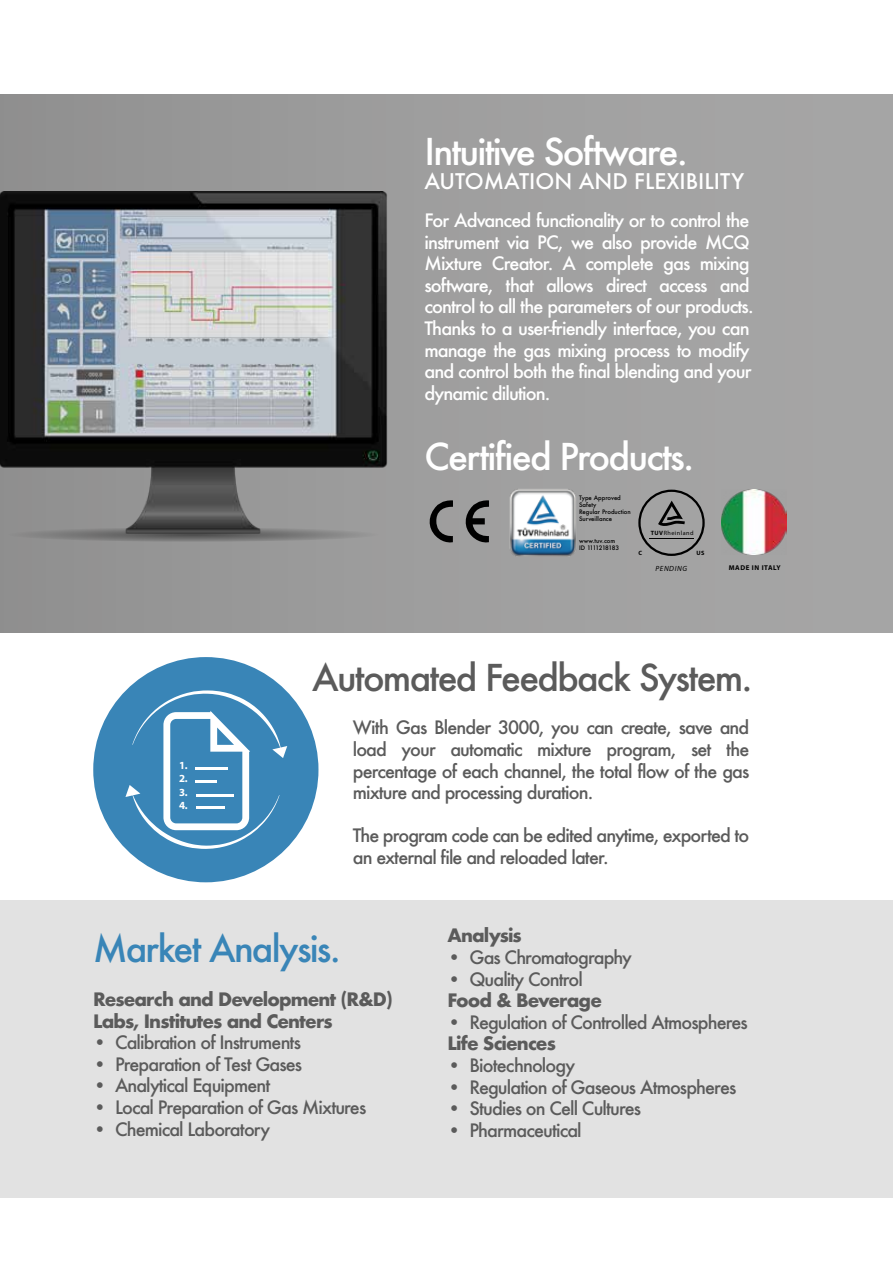
<style>
.page{position:relative;width:893px;height:1263px;background:#fff}
.page>*{position:absolute;margin:0;border:0;box-sizing:border-box;transform-origin:0 0}
.t1{font:500 36px "Futura";letter-spacing:-.05em;color:#fff}
.t2{font:500 36px "Futura";letter-spacing:-.05em;color:#5b5b5b}
.t3{font:500 36px "Futura";letter-spacing:-.05em;color:#3985b7}
.t4{font:500 21px "Futura";color:#fff}
.t5{font:500 18px/21.6px "Futura";letter-spacing:-.05em;color:#5b5b5b;text-align:justify}
.t6{font:500 18px/21.6px "Futura";letter-spacing:-.05em;color:#fff}
.t7{font:700 18px/21.6px "Futura";letter-spacing:-.05em;color:#5b5b5b}
.t8{font:700 10.95px/13px "Myriad Pro";color:#fff;text-align:justify}
.t9{font:italic 7.5px "Myriad Pro";letter-spacing:.075em;color:#000}
.t10{font:700 6.9px "Myriad Pro";letter-spacing:.075em;color:#000}
.t11{font:6.15px "Myriad Pro";letter-spacing:.075em;color:#000}
.t12{font:700 6.15px "Myriad Pro";color:#000}
.t13{font:500 6px/7.2px "Futura";color:#000}
.t14{font:500 6px/7.2px "Futura";letter-spacing:-.04em;color:#000}
.s1{font-weight:700}
</style>
<div class="page">
<div style="left:93px;top:657px;width:225px;height:225px;background:#3985b7;border-radius:50%"></div>
<div style="left:0;top:94px;width:893px;height:538px;background:linear-gradient(to right,#919191,#a8a8a8)"></div>
<img style="left:0;top:192px;width:404px;height:359px">
<div style="left:0;top:900px;width:893px;height:297px;background:#e2e2e2"></div>
<svg style="left:125px;top:690px;width:162px;height:159px"></svg>
<svg style="left:427px;top:500px;width:26px;height:44px"></svg>
<svg style="left:463px;top:500px;width:26px;height:44px"></svg>
<img style="left:722px;top:489px;width:65px;height:65px">
<svg style="left:638px;top:490px;width:67px;height:66px;background:#8a8989"></svg>
<hr style="left:650px;top:538px;width:44px;height:1px;background:#000">
<img style="left:509px;top:489px;width:70px;height:67px">
<h1 class="t1" style="left:424px;top:127px;width:265px">Intuitive Software.</h1>
<p class="t4" style="left:424px;top:167px;width:321px">AUTOMATION AND FLEXIBILITY</p>
<p class="t6" style="left:424px;top:209px;width:331px">For Advanced functionality or to control the instrument via PC, we also provide MCQ Mixture Creator. A complete gas mixing software, that allows direct access and control to all the parameters of our products.<br>Thanks to a user-friendly interface, you can manage the gas mixing process to modify and control both the final blending and your dynamic dilution.</p>
<h1 class="t1" style="left:424px;top:431px;width:271px">Certified Products.</h1>
<p class="t13" style="left:579px;top:494px;width:53px">Type Approved<br>Safety<br>Regular Production<br>Surveillance</p>
<p class="t14" style="left:579px;top:537px;width:42px">www.tuv.com<br>ID 1111218183</p>
<p class="t11" style="left:651px;top:529px;width:44px"><span class="s1">TUV</span>Rheinland</p>
<p class="t12" style="left:639px;top:549px;width:5px">C</p>
<p class="t12" style="left:696px;top:549px;width:10px">US</p>
<p class="t9" style="left:656px;top:563px;width:33px">PENDING</p>
<p class="t10" style="left:729px;top:564px;width:53px">MADE IN ITALY</p>
<p class="t8" style="left:179px;top:759px;width:10px">1.<br>2.<br>3.<br>4.</p>
<h1 class="t2" style="left:312px;top:653px;width:442px">Automated Feedback System.</h1>
<p class="t5" style="left:353px;top:717px;width:398px">With Gas Blender 3000, you can create, save and load your automatic mixture program, set the percentage of each channel, the total flow of the gas mixture and processing duration.</p>
<p class="t5" style="left:353px;top:825px;width:398px">The program code can be edited anytime, exported to an external file and reloaded later.</p>
<h1 class="t3" style="left:93px;top:924px;width:249px">Market Analysis.</h1>
<p class="t7" style="left:93px;top:988px;width:302px">Research and Development (R&amp;D)<br>Labs, Institutes and Centers</p>
<p class="t5" style="left:93px;top:1031px;width:209px">• Calibration of Instruments</p>
<p class="t5" style="left:93px;top:1053px;width:211px">• Preparation of Test Gases</p>
<p class="t5" style="left:93px;top:1075px;width:179px">• Analytical Equipment</p>
<p class="t5" style="left:93px;top:1096px;width:275px">• Local Preparation of Gas Mixtures</p>
<p class="t5" style="left:93px;top:1118px;width:179px">• Chemical Laboratory</p>
<p class="t7" style="left:447px;top:925px;width:76px">Analysis</p>
<p class="t5" style="left:447px;top:946px;width:186px">• Gas Chromatography</p>
<p class="t5" style="left:447px;top:968px;width:137px">• Quality Control</p>
<p class="t7" style="left:447px;top:989px;width:156px">Food &amp; Beverage</p>
<p class="t5" style="left:447px;top:1011px;width:302px">• Regulation of Controlled Atmospheres</p>
<p class="t7" style="left:447px;top:1033px;width:110px">Life Sciences</p>
<p class="t5" style="left:447px;top:1054px;width:129px">• Biotechnology</p>
<p class="t5" style="left:447px;top:1076px;width:290px">• Regulation of Gaseous Atmospheres</p>
<p class="t5" style="left:447px;top:1097px;width:195px">• Studies on Cell Cultures</p>
<p class="t5" style="left:447px;top:1119px;width:136px">• Pharmaceutical</p>
</div>
